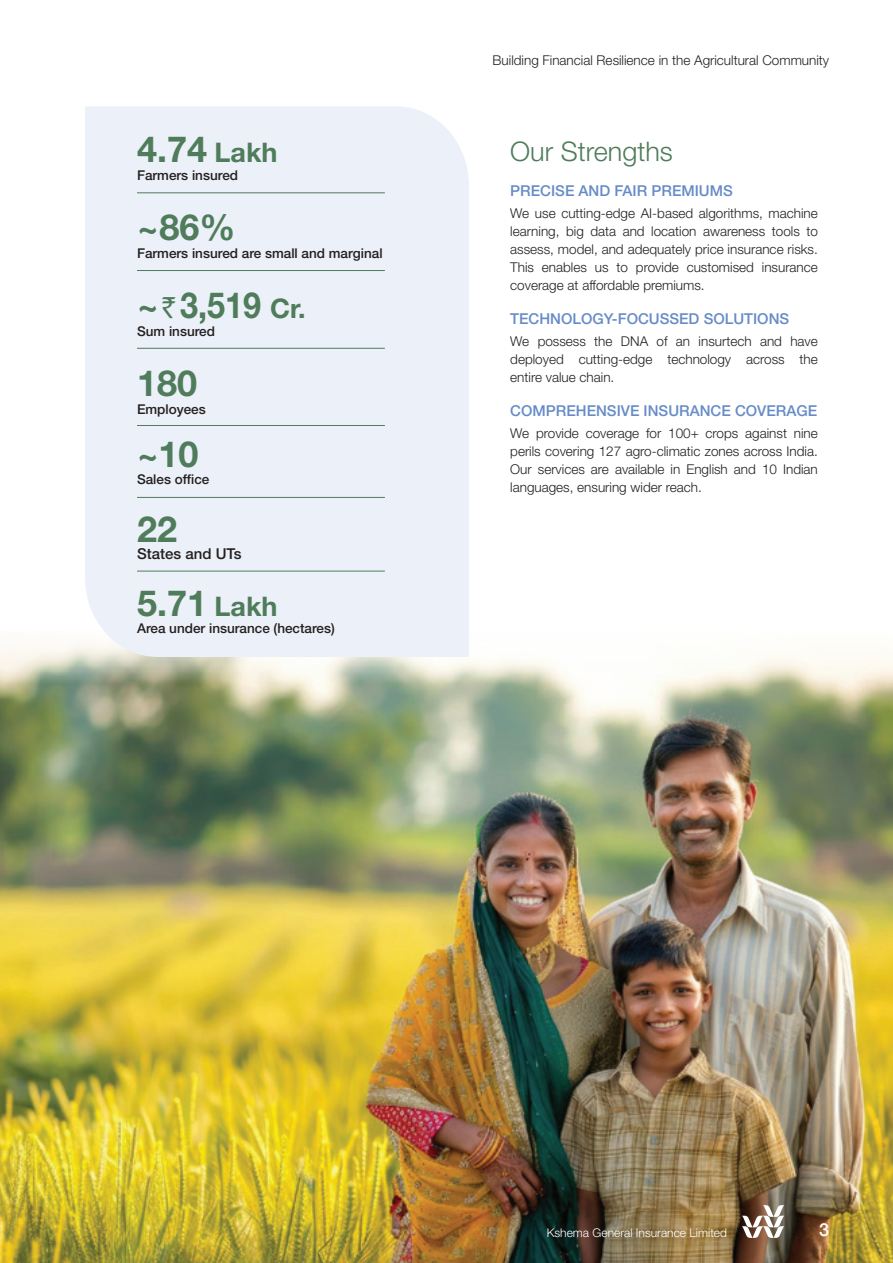
<style>
.page{position:relative;width:893px;height:1263px;background:#fff}
.page>*{position:absolute;margin:0;border:0;box-sizing:border-box;transform-origin:0 0}
.t1{font:700 36px "Helvetica Neue LT Std";color:#4f7c5a}
.t2{font:300 27px "Helvetica Neue LT Std";color:#4f7c5a}
.t3{font:500 18px "Helvetica Neue LT Std";color:#fff}
.t4{font:500 15px "Helvetica Neue LT Std";color:#668bc7}
.t5{font:500 15px "Helvetica Neue LT Std";color:#231f20}
.t6{font:300 13.5px/18px "Helvetica Neue LT Std";color:#231f20;text-align:justify}
.t7{font:500 13.5px "Helvetica Neue LT Std";color:#231f20}
.t8{font:300 12px "Helvetica Neue LT Std";color:#fff}
.s1{font-size:27px}
.s2{font-family:"Rupee";font-weight:400;font-size:30px}
</style>
<div class="page">
<img style="left:0;top:643px;width:893px;height:620px">
<div style="left:85px;top:106px;width:384px;height:551px;background:#ecf0f8"></div>
<hr style="left:137px;top:192px;width:248px;height:1px;background:#4f7c5a">
<hr style="left:137px;top:270px;width:248px;height:1px;background:#4f7c5a">
<hr style="left:137px;top:348px;width:248px;height:1px;background:#4f7c5a">
<hr style="left:137px;top:425px;width:248px;height:1px;background:#4f7c5a">
<hr style="left:137px;top:497px;width:248px;height:1px;background:#4f7c5a">
<hr style="left:137px;top:571px;width:248px;height:1px;background:#4f7c5a">
<svg style="left:742px;top:1205px;width:42px;height:33px"></svg>
<h1 class="t1" style="left:137px;top:127px;width:142px">4.74 <span class="s1">Lakh</span></h1>
<p class="t7" style="left:137px;top:167px;width:103px">Farmers insured</p>
<h1 class="t1" style="left:137px;top:205px;width:100px">~86%</h1>
<p class="t7" style="left:137px;top:245px;width:247px">Farmers insured are small and marginal</p>
<h1 class="t1" style="left:137px;top:283px;width:170px">~<span class="s2">`</span>3,519 <span class="s1">Cr.</span></h1>
<p class="t7" style="left:137px;top:323px;width:80px">Sum insured</p>
<h1 class="t1" style="left:137px;top:361px;width:62px">180</h1>
<p class="t7" style="left:137px;top:401px;width:70px">Employees</p>
<h1 class="t1" style="left:137px;top:431px;width:63px">~10</h1>
<p class="t7" style="left:137px;top:471px;width:74px">Sales office</p>
<h1 class="t1" style="left:137px;top:506px;width:42px">22</h1>
<p class="t5" style="left:137px;top:545px;width:106px">States and UTs</p>
<h1 class="t1" style="left:137px;top:580px;width:142px">5.71 <span class="s1">Lakh</span></h1>
<p class="t7" style="left:137px;top:620px;width:199px">Area under insurance (hectares)</p>
<p class="t6" style="left:493px;top:50px;width:338px">Building Financial Resilience in the Agricultural Community</p>
<h2 class="t2" style="left:510px;top:135px;width:164px">Our Strengths</h2>
<p class="t4" style="left:510px;top:182px;width:224px">PRECISE AND FAIR PREMIUMS</p>
<p class="t6" style="left:510px;top:204px;width:309px">We use cutting-edge AI-based algorithms, machine learning, big data and location awareness tools to assess, model, and adequately price insurance risks.<br>This enables us to provide customised insurance coverage at affordable premiums.</p>
<p class="t4" style="left:510px;top:310px;width:280px">TECHNOLOGY-FOCUSSED SOLUTIONS</p>
<p class="t6" style="left:510px;top:332px;width:309px">We possess the DNA of an insurtech and have deployed cutting-edge technology across the entire value chain.</p>
<p class="t4" style="left:510px;top:401px;width:309px">COMPREHENSIVE INSURANCE COVERAGE</p>
<p class="t6" style="left:510px;top:424px;width:309px">We provide coverage for 100+ crops against nine perils covering 127 agro-climatic zones across India.<br>Our services are available in English and 10 Indian languages, ensuring wider reach.</p>
<p class="t8" style="left:547px;top:1225px;width:182px">Kshema General Insurance Limited</p>
<h3 class="t3" style="left:819px;top:1219px;width:12px">3</h3>
</div>
